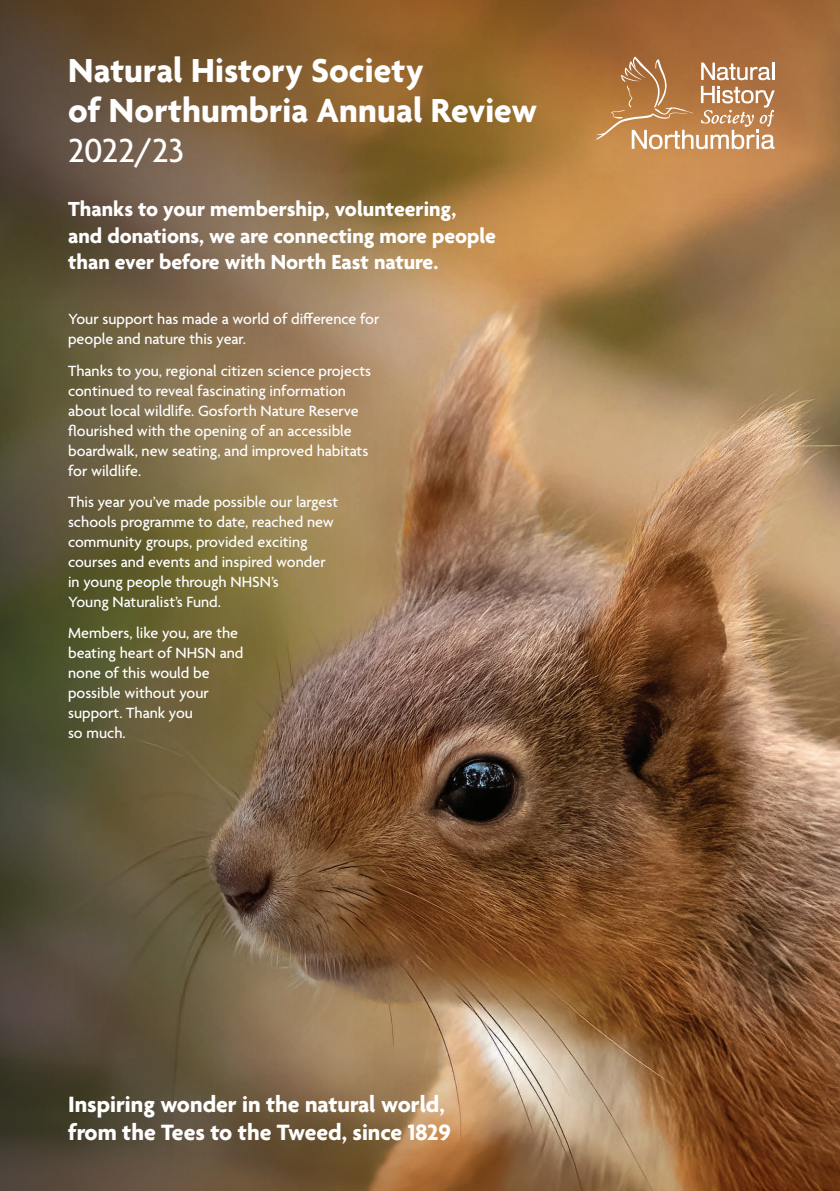
<style>
.page{position:relative;width:840px;height:1191px;background:#fff}
.page>*{position:absolute;margin:0;border:0;box-sizing:border-box;transform-origin:0 0}
.t1{font:700 36px/40px "Agenda";color:#fff}
.t2{font:500 36px "Agenda";letter-spacing:-.01em;color:#fff}
.t3{font:700 24px/28px "Agenda";color:#fff}
.t4{font:700 22px/26.4px "Agenda";color:#fff}
.t5{font:500 16px/20px "Agenda";color:#fff}
</style>
<div class="page">
<img style="left:508px;top:298px;width:331px;height:759px">
<img style="left:0;top:298px;width:508px;height:759px">
<svg style="left:0;top:0;width:839px;height:298px;background:#8e693e"></svg>
<svg style="left:0;top:1057px;width:839px;height:134px;background:#816243"></svg>
<svg style="left:596px;top:57px;width:178px;height:92px;background:#c18e60"></svg>
<h1 class="t1" style="left:68px;top:53px;width:470px">Natural History Society<br>of Northumbria Annual Review</h1>
<h1 class="t2" style="left:68px;top:132px;width:117px">2022/23</h1>
<h3 class="t4" style="left:68px;top:197px;width:429px">Thanks to your membership, volunteering, and donations, we are connecting more people than ever before with North East nature.</h3>
<p class="t5" style="left:68px;top:310px;width:313px">Your support has made a world of difference for people and nature this year.</p>
<p class="t5" style="left:68px;top:361px;width:304px">Thanks to you, regional citizen science projects continued to reveal fascinating information about local wildlife. Gosforth Nature Reserve flourished with the opening of an accessible boardwalk, new seating, and improved habitats for wildlife.</p>
<p class="t5" style="left:68px;top:493px;width:271px">This year you’ve made possible our largest schools programme to date, reached new community groups, provided exciting courses and events and inspired wonder in young people through NHSN’s<br>Young Naturalist’s Fund.</p>
<p class="t5" style="left:68px;top:624px;width:177px">Members, like you, are the beating heart of NHSN and none of this would be possible without your support. Thank you<br>so much.</p>
<h2 class="t3" style="left:68px;top:1091px;width:384px">Inspiring wonder in the natural world, from the Tees to the Tweed, since 1829</h2>
</div>
